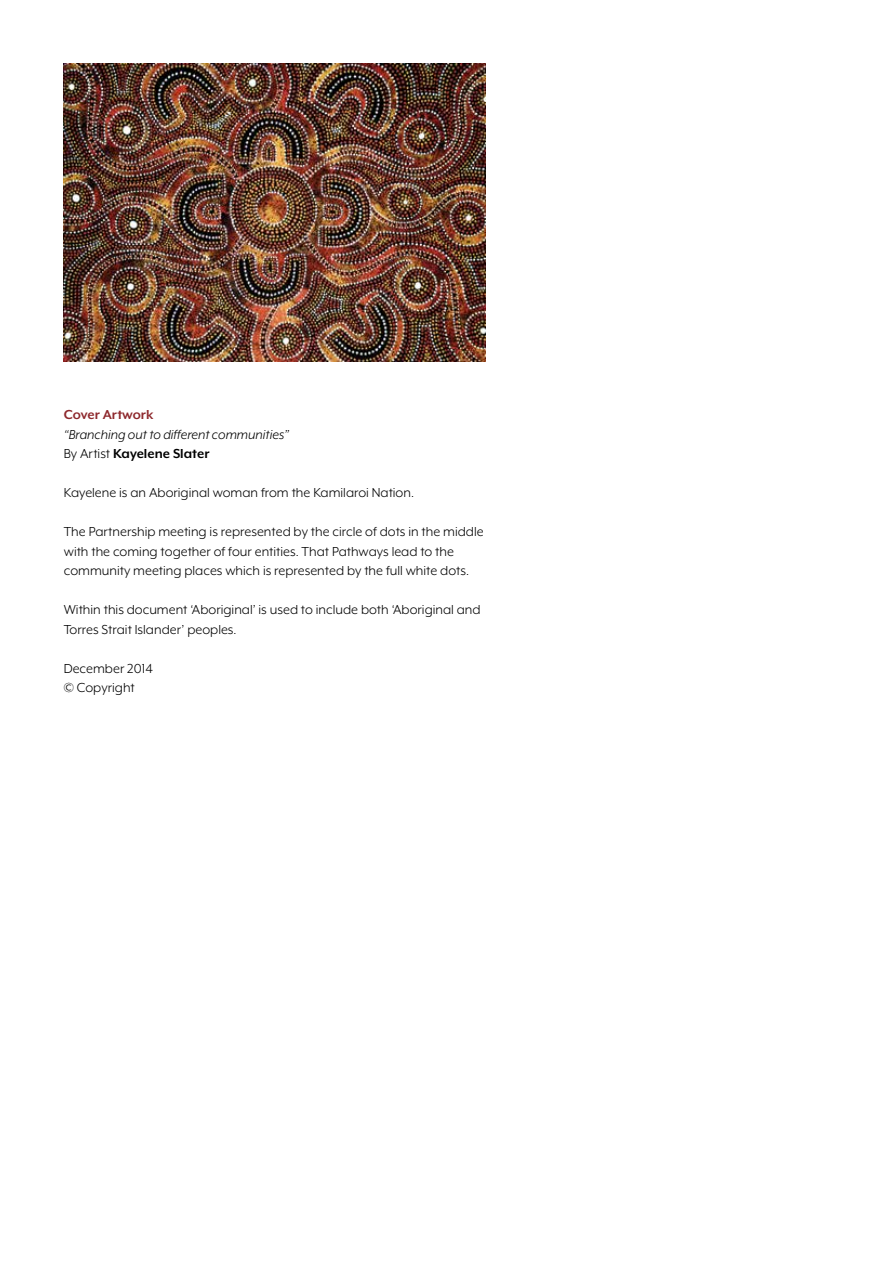
<style>
.page{position:relative;width:893px;height:1263px;background:#fff}
.page>*{position:absolute;margin:0;border:0;box-sizing:border-box;transform-origin:0 0}
.t1{font:15px/19.5px "Mr Eaves XL Mod OT";color:#000}
.t2{font:italic 15px/19.5px "Mr Eaves XL Mod OT";color:#000}
.t3{font:700 15px "Mr Eaves XL Mod OT";color:#8e292d}
.s1{font-style:normal}
.s2{font-weight:700;font-style:normal}
</style>
<div class="page">
<img style="left:64px;top:64px;width:421px;height:298px">
<p class="t3" style="left:64px;top:407px;width:91px">Cover Artwork</p>
<p class="t2" style="left:64px;top:424px;width:227px">“Branching out to different communities”<br><span class="s1">By Artist</span> <span class="s2">Kayelene Slater</span></p>
<p class="t1" style="left:64px;top:483px;width:352px">Kayelene is an Aboriginal woman from the Kamilaroi Nation.</p>
<p class="t1" style="left:64px;top:522px;width:421px">The Partnership meeting is represented by the circle of dots in the middle with the coming together of four entities. That Pathways lead to the community meeting places which is represented by the full white dots.</p>
<p class="t1" style="left:64px;top:600px;width:418px">Within this document ‘Aboriginal’ is used to include both ‘Aboriginal and<br>Torres Strait Islander’ peoples.</p>
<p class="t1" style="left:64px;top:658px;width:91px">December 2014 © Copyright</p>
</div>
